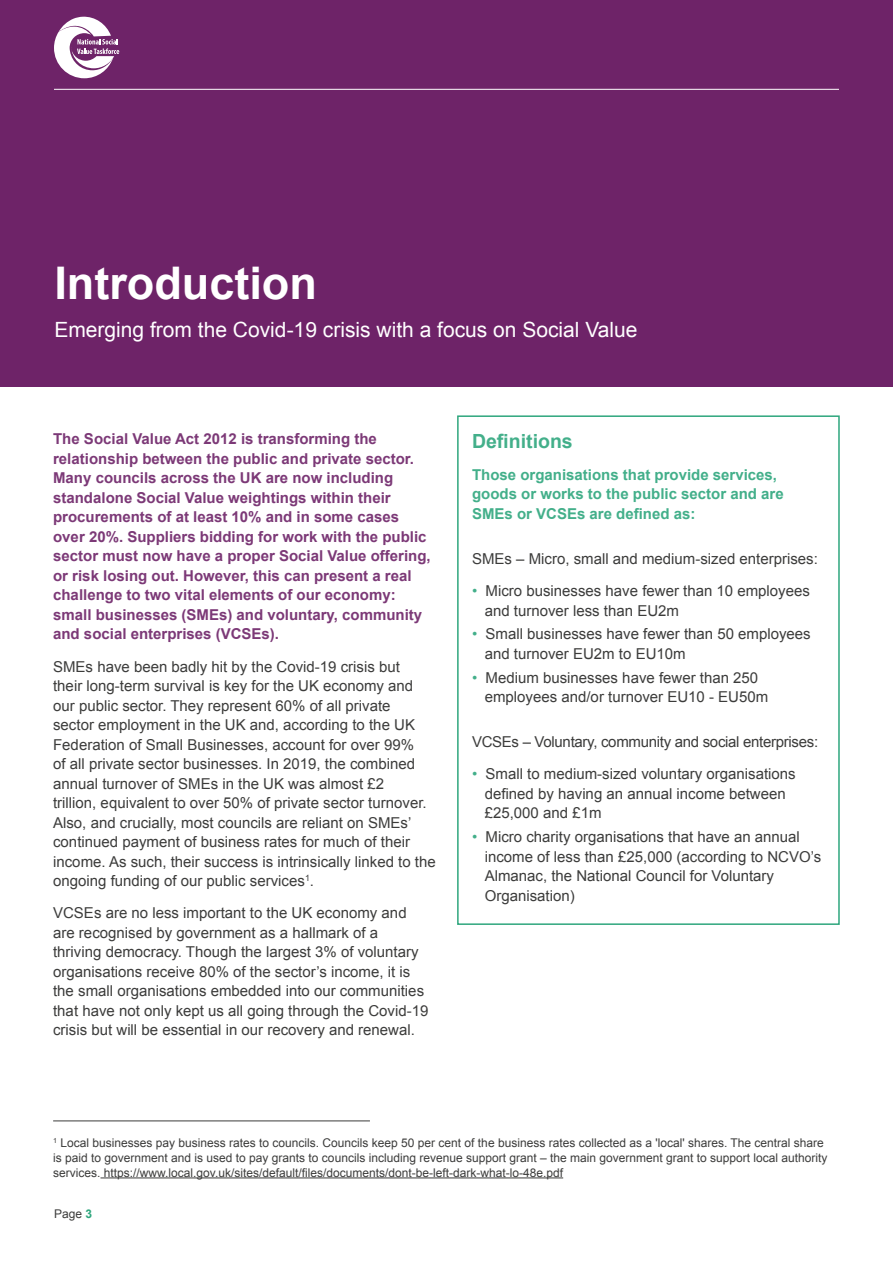
<style>
.page{position:relative;width:893px;height:1263px;background:#fff}
.page>*{position:absolute;margin:0;border:0;box-sizing:border-box;transform-origin:0 0}
.t1{font:700 45px "Arial";color:#fff}
.t2{font:21px "Arial";color:#fff}
.t3{font:700 19.5px "Arial";color:#43af8a}
.t4{font:15px/19.5px "Arial";color:#3c3c3b}
.t5{font:700 15px/19.5px "Arial";color:#7c3977}
.t6{font:700 15px/19.5px "Arial";color:#43af8a}
.t7{font:15px "Arial";letter-spacing:-.02em;color:#3c3c3b}
.t8{font:12px/15px "Arial";color:#3c3c3b}
.s1{color:#43af8a}
.s2{font-weight:700;color:#2ea67d}
</style>
<div class="page">
<div style="left:457px;top:415px;width:383px;height:510px;border:2px solid #2ea67d"></div>
<hr style="left:53px;top:1120px;width:317px;height:1px;background:#3c3c3b">
<hr style="left:100px;top:1177px;width:463px;height:1px;background:#3c3c3b">
<div style="left:0;top:0;width:893px;height:387px;background:#6e2368"></div>
<svg style="left:54px;top:16px;width:65px;height:63px"></svg>
<hr style="left:54px;top:89px;width:785px;height:1px;background:#fff">
<h1 class="t1" style="left:54px;top:253px;width:264px">Introduction</h1>
<h2 class="t2" style="left:54px;top:316px;width:585px">Emerging from the Covid-19 crisis with a focus on Social Value</h2>
<p class="t5" style="left:53px;top:430px;width:379px">The Social Value Act 2012 is transforming the relationship between the public and private sector.<br>Many councils across the UK are now including standalone Social Value weightings within their procurements of at least 10% and in some cases over 20%. Suppliers bidding for work with the public sector must now have a proper Social Value offering, or risk losing out. However, this can present a real challenge to two vital elements of our economy: small businesses (SMEs) and voluntary, community and social enterprises (VCSEs).</p>
<p class="t4" style="left:53px;top:657px;width:384px">SMEs have been badly hit by the Covid-19 crisis but<br>their long-term survival is key for the UK economy and our public sector. They represent 60% of all private<br>sector employment in the UK and, according to the UK Federation of Small Businesses, account for over 99%<br>of all private sector businesses. In 2019, the combined annual turnover of SMEs in the UK was almost £2<br>trillion, equivalent to over 50% of private sector turnover.<br>Also, and crucially, most councils are reliant on SMEs’ continued payment of business rates for much of their income. As such, their success is intrinsically linked to the ongoing funding of our public services<sup>1</sup>.</p>
<p class="t4" style="left:53px;top:903px;width:377px">VCSEs are no less important to the UK economy and are recognised by government as a hallmark of a thriving democracy. Though the largest 3% of voluntary organisations receive 80% of the sector’s income, it is the small organisations embedded into our communities that have not only kept us all going through the Covid-19 crisis but will be essential in our recovery and renewal.</p>
<h3 class="t3" style="left:472px;top:428px;width:102px">Definitions</h3>
<p class="t6" style="left:472px;top:465px;width:313px">Those organisations that provide services, goods or works to the public sector and are<br>SMEs or VCSEs are defined as:</p>
<p class="t4" style="left:472px;top:549px;width:347px">SMEs – Micro, small and medium-sized enterprises:</p>
<p class="t4" style="left:485px;top:581px;width:327px;text-indent:-13px"><span class="s1">•</span> Micro businesses have fewer than 10 employees and turnover less than EU2m</p>
<p class="t4" style="left:485px;top:624px;width:327px;text-indent:-13px"><span class="s1">•</span> Small businesses have fewer than 50 employees and turnover EU2m to EU10m</p>
<p class="t4" style="left:485px;top:668px;width:285px;text-indent:-13px"><span class="s1">•</span> Medium businesses have fewer than 250 employees and/or turnover EU10 - EU50m</p>
<p class="t7" style="left:472px;top:732px;width:348px">VCSEs – Voluntary, community and social enterprises:</p>
<p class="t4" style="left:485px;top:764px;width:312px;text-indent:-13px"><span class="s1">•</span> Small to medium-sized voluntary organisations defined by having an annual income between £25,000 and £1m</p>
<p class="t4" style="left:485px;top:827px;width:338px;text-indent:-13px"><span class="s1">•</span> Micro charity organisations that have an annual income of less than £25,000 (according to NCVO’s Almanac, the National Council for Voluntary Organisation)</p>
<p class="t8" style="left:53px;top:1135px;width:776px"><sup>1</sup> Local businesses pay business rates to councils. Councils keep 50 per cent of the business rates collected as a 'local' shares. The central share is paid to government and is used to pay grants to councils including revenue support grant – the main government grant to support local authority services. https://www.local.gov.uk/sites/default/files/documents/dont-be-left-dark-what-lo-48e.pdf</p>
<p class="t8" style="left:54px;top:1206px;width:40px">Page <span class="s2">3</span></p>
</div>
